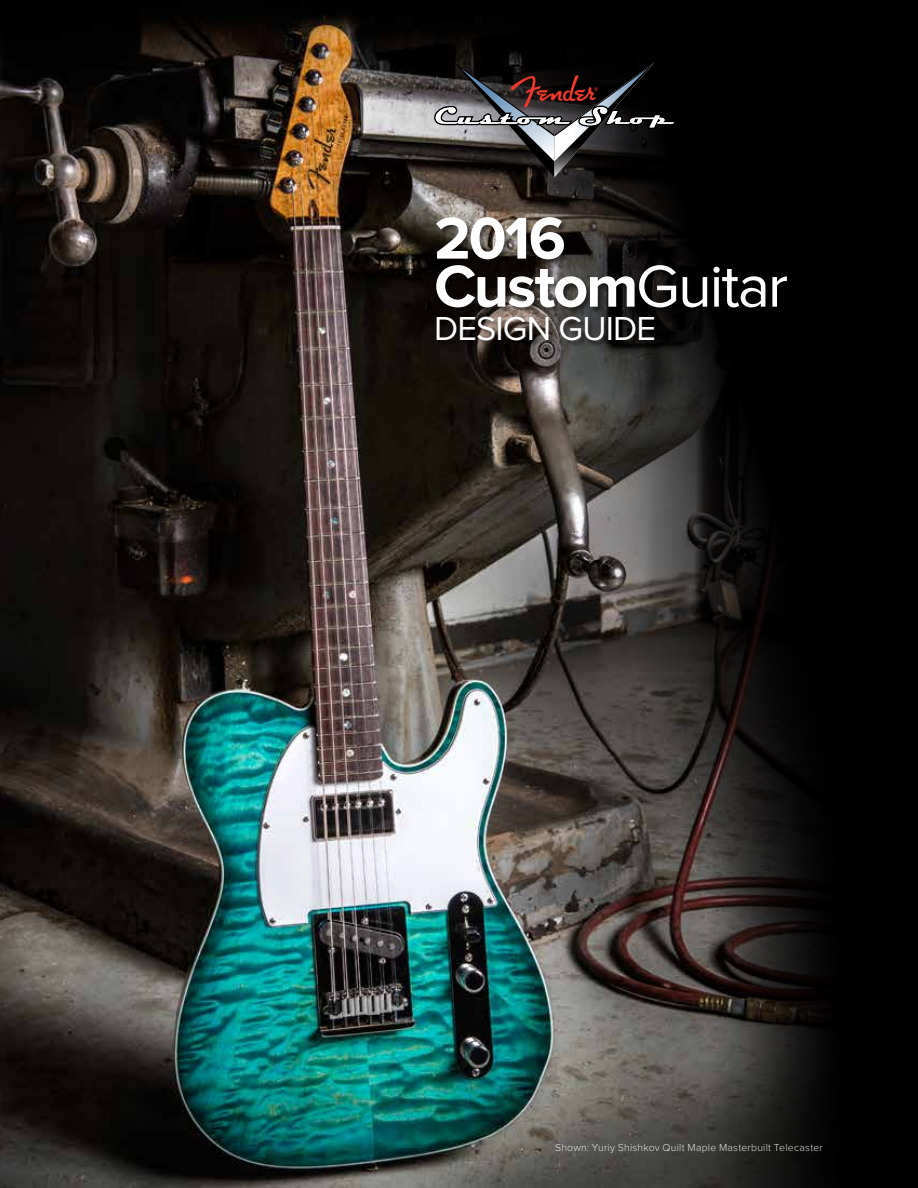
<style>
.page{position:relative;width:918px;height:1188px;background:#fff}
.page>*{position:absolute;margin:0;border:0;box-sizing:border-box;transform-origin:0 0}
.t1{font:700 61.35px/48px "Proxima Nova";letter-spacing:-.035em;color:#fff}
.t2{font:34.5px "Proxima Nova";letter-spacing:-.025em;color:#fff}
.t3{font:300 10.5px "Proxima Nova";letter-spacing:.02em;color:#fff}
.s1{font-weight:400}
</style>
<div class="page">
<img style="left:0;top:0;width:287px;height:1188px">
<img style="left:287px;top:0;width:631px;height:1188px">
<div style="left:436px;top:217px;width:358px;height:130px;background:#000;opacity:.5"></div>
<svg style="left:434px;top:63px;width:242px;height:114px;background:#3b3637"></svg>
<h1 class="t1" style="left:434px;top:216px;width:355px">2016<br>Custom<span class="s1">Guitar</span></h1>
<h2 class="t2" style="left:434px;top:308px;width:224px">DESIGN GUIDE</h2>
<p class="t3" style="left:555px;top:1141px;width:269px">Shown: Yuriy Shishkov Quilt Maple Masterbuilt Telecaster</p>
</div>
